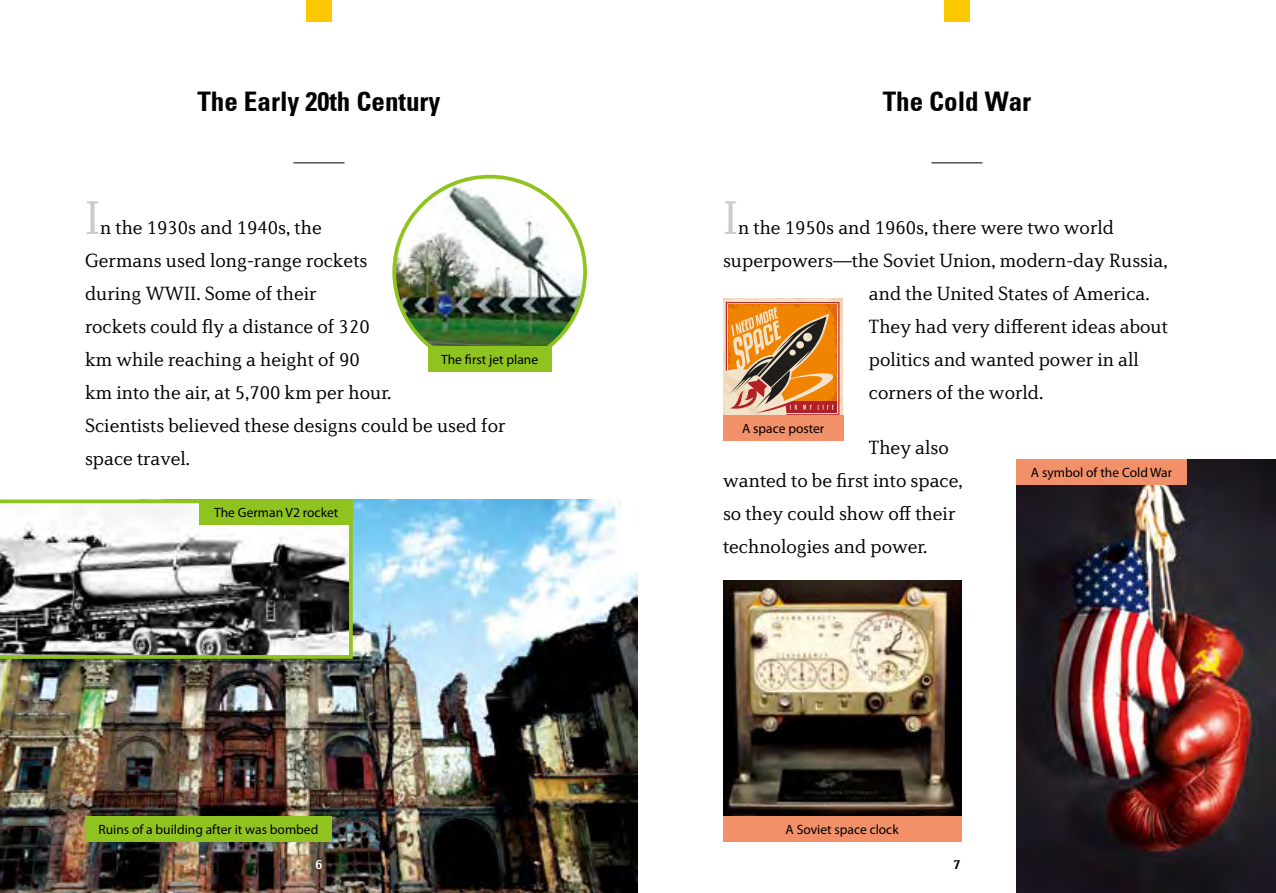
<style>
.page{position:relative;width:1276px;height:893px;background:#fff}
.page>*{position:absolute;margin:0;border:0;box-sizing:border-box;transform-origin:0 0}
.t1{font:300 48px "Diverda Serif LT Std";color:#c9caca}
.t2{font:27px "Univeconbol";color:#000}
.t3{font:300 19.5px/33px "Diverda Serif LT Std";color:#000}
.t4{font:13.5px "Myriad Pro";color:#000}
.t5{font:700 13.5px "Diverda Serif LT Std";color:#fff}
.t6{font:700 13.5px "Diverda Serif LT Std";color:#000}
</style>
<div class="page">
<img style="left:1016px;top:459px;width:260px;height:434px">
<div style="left:944px;top:0;width:25px;height:21px;background:#fcc800"></div>
<hr style="left:931px;top:163px;width:51px;height:1px;background:#000">
<hr style="left:293px;top:163px;width:51px;height:1px;background:#000">
<div style="left:306px;top:0;width:26px;height:21px;background:#fcc800"></div>
<img style="left:723px;top:580px;width:238px;height:236px">
<img style="left:397px;top:177px;width:188px;height:179px">
<div style="left:428px;top:346px;width:123px;height:25px;background:#8fc31f"></div>
<img style="left:0;top:499px;width:638px;height:394px">
<div style="left:85px;top:816px;width:247px;height:26px;background:#8fc31f"></div>
<svg style="left:0;top:499px;width:353px;height:160px"></svg>
<div style="left:200px;top:499px;width:153px;height:26px;background:#8fc31f"></div>
<div style="left:1016px;top:459px;width:170px;height:26px;background:#f19069"></div>
<svg style="left:723px;top:299px;width:120px;height:116px;background:#cf8f53"></svg>
<div style="left:723px;top:415px;width:120px;height:26px;background:#f19069"></div>
<div style="left:723px;top:816px;width:238px;height:26px;background:#f19069"></div>
<h2 class="t2" style="left:197px;top:85px;width:244px">The Early 20th Century</h2>
<h1 class="t1" style="left:85px;top:191px;width:17px">I</h1>
<p class="t3" style="left:85px;top:211px;width:422px;text-indent:15px">n the 1930s and 1940s, the<br>Germans used long-range rockets<br>during WWII. Some of their<br>rockets could fly a distance of 320<br>km while reaching a height of 90<br>km into the air, at 5,700 km per hour.<br>Scientists believed these designs could be used for space travel.</p>
<p class="t4" style="left:441px;top:351px;width:98px">The first jet plane</p>
<p class="t4" style="left:214px;top:504px;width:126px">The German V2 rocket</p>
<p class="t4" style="left:98px;top:821px;width:221px">Ruins of a building after it was bombed</p>
<h2 class="t2" style="left:882px;top:85px;width:150px">The Cold War</h2>
<h1 class="t1" style="left:723px;top:191px;width:17px">I</h1>
<p class="t3" style="left:738px;top:211px;width:377px">n the 1950s and 1960s, there were two world</p>
<p class="t3" style="left:723px;top:244px;width:446px">superpowers—the Soviet Union, modern-day Russia,</p>
<p class="t3" style="left:869px;top:277px;width:282px">and the United States of America.</p>
<p class="t3" style="left:869px;top:310px;width:300px">They had very different ideas about</p>
<p class="t3" style="left:869px;top:343px;width:271px">politics and wanted power in all</p>
<p class="t3" style="left:869px;top:376px;width:176px">corners of the world.</p>
<p class="t3" style="left:723px;top:430px;width:241px;text-indent:146px">They also wanted to be first into space, so they could show off their technologies and power.</p>
<p class="t4" style="left:742px;top:420px;width:84px">A space poster</p>
<p class="t4" style="left:1031px;top:464px;width:143px">A symbol of the Cold War</p>
<p class="t4" style="left:785px;top:821px;width:115px">A Soviet space clock</p>
<p class="t5" style="left:315px;top:856px;width:9px">6</p>
<p class="t6" style="left:953px;top:856px;width:9px">7</p>
</div>
